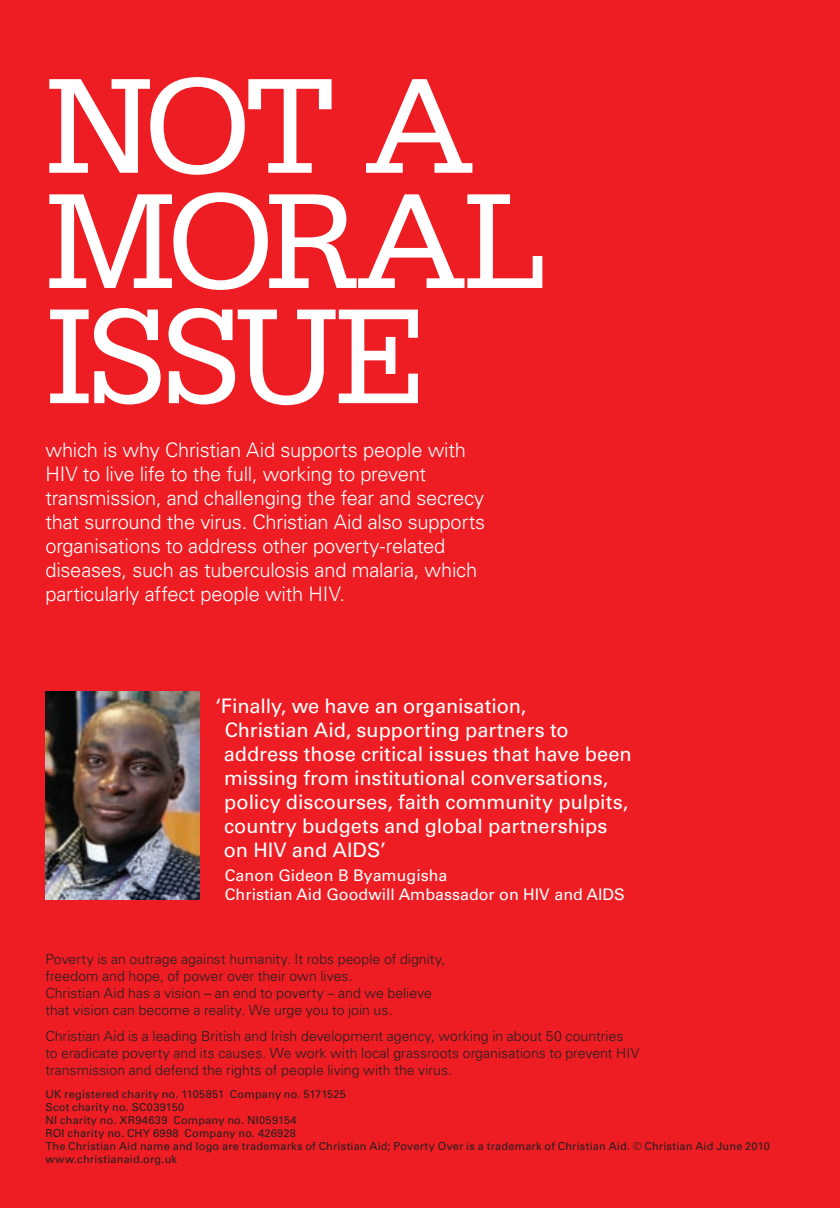
<style>
.page{position:relative;width:840px;height:1208px;background:#fff}
.page>*{position:absolute;margin:0;border:0;box-sizing:border-box;transform-origin:0 0}
.t1{font:144px/115.2px "Serifa BT";letter-spacing:-.04em;color:#fff}
.t2{font:300 20px/24px "Univers CA";letter-spacing:-.01em;color:#fff}
.t3{font:20px/24px "Univers CA";letter-spacing:-.005em;color:#fff}
.t4{font:16px/19.2px "Univers CA";color:#fff}
.t5{font:300 14px/17px "Univers CA";letter-spacing:.005em;color:#231f20}
.t6{font:11px/13px "Univers CA";letter-spacing:.015em;color:#231f20}
</style>
<div class="page">
<div style="left:0;top:0;width:839px;height:1208px;background:#ee1d23"></div>
<img style="left:45px;top:692px;width:154px;height:208px">
<h1 class="t1" style="left:45px;top:66px;width:505px">NOT A<br>MORAL<br>ISSUE</h1>
<p class="t2" style="left:45px;top:438px;width:441px">which is why Christian Aid supports people with HIV to live life to the full, working to prevent transmission, and challenging the fear and secrecy that surround the virus. Christian Aid also supports organisations to address other poverty-related diseases, such as tuberculosis and malaria, which particularly affect people with HIV.</p>
<p class="t3" style="left:224px;top:694px;width:409px;text-indent:-8px">‘Finally, we have an organisation,<br>Christian Aid, supporting partners to address those critical issues that have been missing from institutional conversations, policy discourses, faith community pulpits, country budgets and global partnerships on HIV and AIDS’</p>
<p class="t4" style="left:225px;top:865px;width:401px">Canon Gideon B Byamugisha<br>Christian Aid Goodwill Ambassador on HIV and AIDS</p>
<p class="t5" style="left:45px;top:950px;width:401px">Poverty is an outrage against humanity. It robs people of dignity, freedom and hope, of power over their own lives.<br>Christian Aid has a vision – an end to poverty – and we believe that vision can become a reality. We urge you to join us.</p>
<p class="t5" style="left:45px;top:1027px;width:595px">Christian Aid is a leading British and Irish development agency, working in about 50 countries to eradicate poverty and its causes. We work with local grassroots organisations to prevent HIV transmission and defend the rights of people living with the virus.</p>
<p class="t6" style="left:45px;top:1087px;width:725px">UK registered charity no. 1105851 Company no. 5171525<br>Scot charity no. SC039150<br>NI charity no. XR94639 Company no. NI059154<br>ROI charity no. CHY 6998 Company no. 426928<br>The Christian Aid name and logo are trademarks of Christian Aid; Poverty Over is a trademark of Christian Aid. © Christian Aid June 2010 www.christianaid.org.uk</p>
</div>
